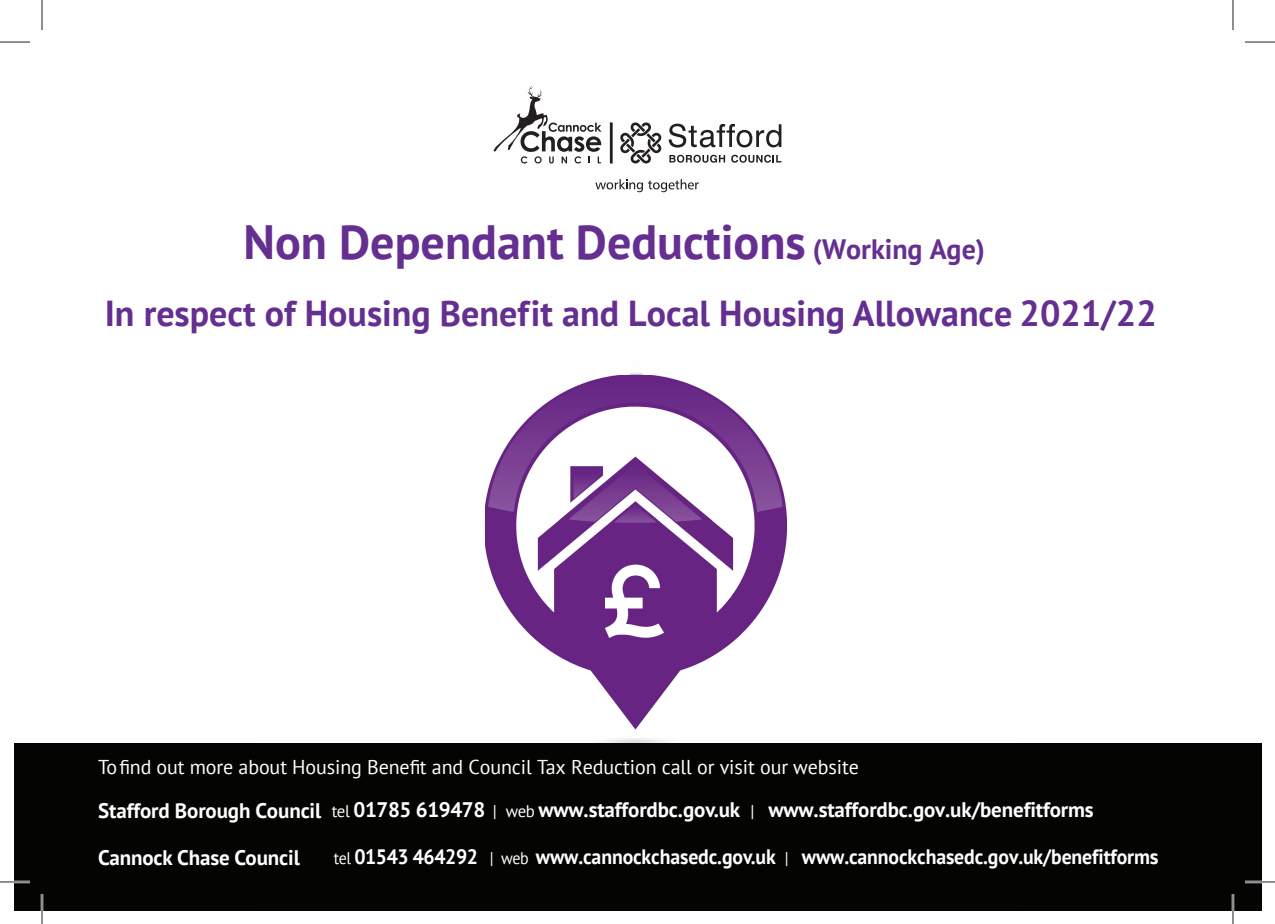
<style>
.page{position:relative;width:1275px;height:924px;background:#fff}
.page>*{position:absolute;margin:0;border:0;box-sizing:border-box;transform-origin:0 0}
.t1{font:700 48px "PT Sans";color:#652f91}
.t2{font:700 36px "PT Sans";color:#652f91}
.t3{font:700 21px "PT Sans";letter-spacing:-.005em;color:#fff}
.t4{font:700 20.8px "PT Sans";letter-spacing:-.005em;color:#fff;scale:.95 1}
.t5{font:20px "PT Sans";letter-spacing:-.005em;color:#fff}
.s1{font-size:28px}
.s2{font-weight:400;font-size:16.8px}
.s3{font-style:inherit}
.s4{font-weight:400;font-size:17px}
</style>
<div class="page">
<div style="left:14px;top:742px;width:1247px;height:167px;background:#040503"></div>
<hr style="left:1232px;top:0;width:1px;height:30px;background:#231f20">
<hr style="left:42px;top:0;width:1px;height:30px;background:#231f20">
<hr style="left:0;top:42px;width:30px;height:1px;background:#231f20">
<hr style="left:0;top:880px;width:30px;height:2px;background:#fff">
<hr style="left:0;top:881px;width:30px;height:1px;background:#231f20">
<hr style="left:1245px;top:880px;width:30px;height:2px;background:#fff">
<hr style="left:41px;top:893px;width:2px;height:30px;background:#fff">
<hr style="left:1231px;top:893px;width:3px;height:30px;background:#fff">
<hr style="left:1245px;top:42px;width:30px;height:1px;background:#231f20">
<hr style="left:1245px;top:881px;width:30px;height:1px;background:#231f20">
<hr style="left:42px;top:893px;width:1px;height:30px;background:#231f20">
<hr style="left:1232px;top:893px;width:1px;height:30px;background:#231f20">
<svg style="left:595px;top:179px;width:104px;height:13px"></svg>
<hr style="left:610px;top:122px;width:2px;height:41px;background:#231f20">
<svg style="left:620px;top:122px;width:42px;height:42px"></svg>
<svg style="left:669px;top:155px;width:56px;height:8px"></svg>
<svg style="left:668px;top:124px;width:113px;height:23px"></svg>
<svg style="left:731px;top:155px;width:50px;height:8px"></svg>
<svg style="left:493px;top:86px;width:108px;height:77px"></svg>
<img style="left:486px;top:375px;width:301px;height:354px">
<h1 class="t1" style="left:243px;top:210px;width:743px">Non Dependant Deductions <span class="s1">(Working Age)</span></h1>
<h1 class="t2" style="left:105px;top:289px;width:1053px">In respect of Housing Benef it and Local Housing Allowance 2021/22</h1>
<p class="t5" style="left:98px;top:753px;width:762px">Tofind out more about Housing Benefit and Council Tax Reduction call or visit our website</p>
<h1 class="t3" style="left:98px;top:795px;width:997px">Stafford Borough Council <span class="s2">tel</span> <span class="s3">01785 619478</span> <span class="s4">|</span> <span class="s2">web</span> www.staffordbc.gov.uk <span class="s4">|</span> www.staffordbc.gov.uk/benefitforms</h1>
<p class="t3" style="left:98px;top:842px;width:203px">Cannock Chase Council</p>
<p class="t4" style="left:334px;top:842px;width:870px"><span class="s2">tel</span> <span class="s3">01543 464292</span> <span class="s4">|</span> <span class="s2">web</span> www.cannockchasedc.gov.uk <span class="s4">|</span> www.cannockchasedc.gov.uk/benefitforms</p>
</div>
